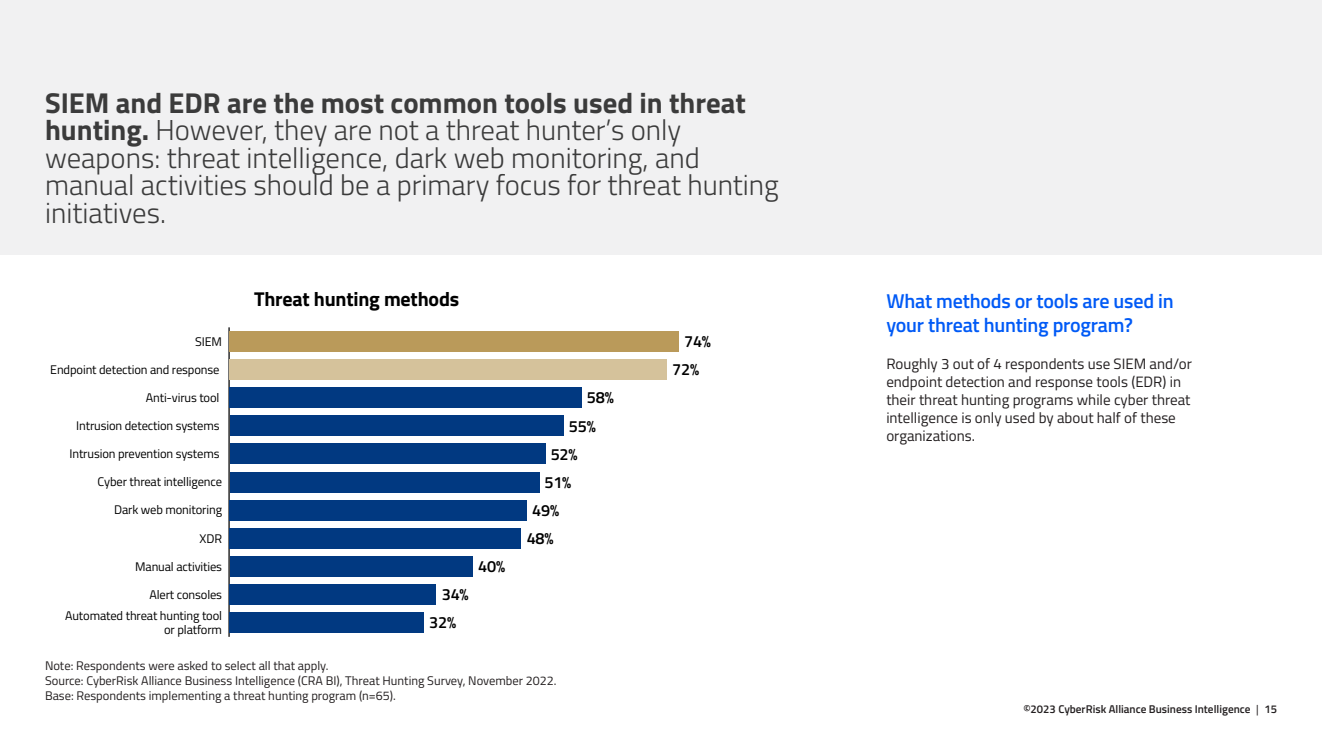
<style>
.page{position:relative;width:1322px;height:745px;background:#fff}
.page>*{position:absolute;margin:0;border:0;box-sizing:border-box;transform-origin:0 0}
.chart_blurb_24{font:300 28.75px/27.5px "Titillium Web";color:#3b3b3b}
.chart_Q_16_blue{font:600 20px/24px "Titillium Web";letter-spacing:-.01em;color:#005af6}
.t1{font:700 20px "Titillium Web";letter-spacing:-.01em;color:#000}
.t2{font:600 16.25px/28.1px "Titillium Web";letter-spacing:-.01em;color:#000}
.body{font:15px/18px "Titillium Web";color:#231f20}
.t3{font:12.5px/13.8px "Titillium Web";letter-spacing:-.01em;color:#000;text-align:right}
.source{font:12.5px "Titillium Web";color:#231f20}
.t4{font:600 11.25px "Titillium Web";color:#231f20}
.s1{font-weight:700}
.s2{font-weight:400}
</style>
<div class="page">
<div style="left:0;top:0;width:1321px;height:255px;background:#f1f1f2"></div>
<hr style="left:228px;top:327px;width:2px;height:309px;background:#000">
<div style="left:230px;top:331px;width:449px;height:20px;background:#ba9a5a"></div>
<div style="left:230px;top:359px;width:437px;height:20px;background:#d5c29b"></div>
<div style="left:230px;top:387px;width:352px;height:20px;background:#013981"></div>
<div style="left:230px;top:415px;width:333px;height:21px;background:#013981"></div>
<div style="left:230px;top:443px;width:315px;height:21px;background:#013981"></div>
<div style="left:230px;top:472px;width:309px;height:20px;background:#013981"></div>
<div style="left:230px;top:500px;width:297px;height:20px;background:#013981"></div>
<div style="left:230px;top:528px;width:291px;height:20px;background:#013981"></div>
<div style="left:230px;top:556px;width:242px;height:20px;background:#013981"></div>
<div style="left:230px;top:584px;width:206px;height:20px;background:#013981"></div>
<div style="left:230px;top:612px;width:194px;height:20px;background:#013981"></div>
<p class="chart_blurb_24" style="left:45px;top:87px;width:735px"><span class="s1">SIEM and EDR are the most common tools used in threat hunting.</span> However, they are not a threat hunter’s only weapons: threat intelligence, dark web monitoring, and manual activities should be a primary focus for threat hunting initiatives.</p>
<p class="t1" style="left:254px;top:284px;width:207px">Threat hunting methods</p>
<p class="t3" style="left:195px;top:333px;width:28px">SIEM</p>
<p class="t2" style="left:672px;top:326px;width:40px;text-indent:12px">74%<br>72%</p>
<p class="t2" style="left:587px;top:383px;width:28px">58%</p>
<p class="t2" style="left:568px;top:411px;width:28px">55%</p>
<p class="t2" style="left:550px;top:439px;width:28px">52%</p>
<p class="t2" style="left:544px;top:467px;width:28px">51%</p>
<p class="t2" style="left:532px;top:495px;width:28px">49%</p>
<p class="t2" style="left:526px;top:523px;width:28px">48%</p>
<p class="t2" style="left:478px;top:551px;width:28px">40%</p>
<p class="t2" style="left:429px;top:579px;width:41px;text-indent:13px">34%<br>32%</p>
<p class="t3" style="left:50px;top:361px;width:171px">Endpoint detection and response</p>
<p class="t3" style="left:146px;top:390px;width:75px">Anti-virus tool</p>
<p class="t3" style="left:76px;top:418px;width:145px">Intrusion detection systems</p>
<p class="t3" style="left:70px;top:446px;width:151px">Intrusion prevention systems</p>
<p class="t3" style="left:98px;top:474px;width:126px">Cyber threat intelligence</p>
<p class="t3" style="left:114px;top:502px;width:109px">Dark web monitoring</p>
<p class="t3" style="left:199px;top:530px;width:24px">XDR</p>
<p class="t3" style="left:135px;top:558px;width:88px">Manual activities</p>
<p class="t3" style="left:149px;top:586px;width:74px">Alert consoles</p>
<p class="t3" style="left:65px;top:608px;width:158px">Automated threat hunting tool or platform</p>
<p class="source" style="left:45px;top:656px;width:285px">Note: Respondents were asked to select all that apply.</p>
<p class="source" style="left:45px;top:671px;width:513px">Source: CyberRisk Alliance Business Intelligence (CRA BI), Threat Hunting Survey, November 2022.</p>
<p class="source" style="left:45px;top:686px;width:352px">Base: Respondents implementing a threat hunting program (n=65).</p>
<p class="chart_Q_16_blue" style="left:886px;top:288px;width:289px">What methods or tools are used in your threat hunting program?</p>
<p class="body" style="left:886px;top:353px;width:307px">Roughly 3 out of 4 respondents use SIEM and/or endpoint detection and response tools (EDR) in their threat hunting programs while cyber threat intelligence is only used by about half of these organizations.</p>
<p class="t4" style="left:1023px;top:700px;width:255px">©2023 CyberRisk Alliance Business Intelligence <span class="s2">|</span> 15</p>
</div>
